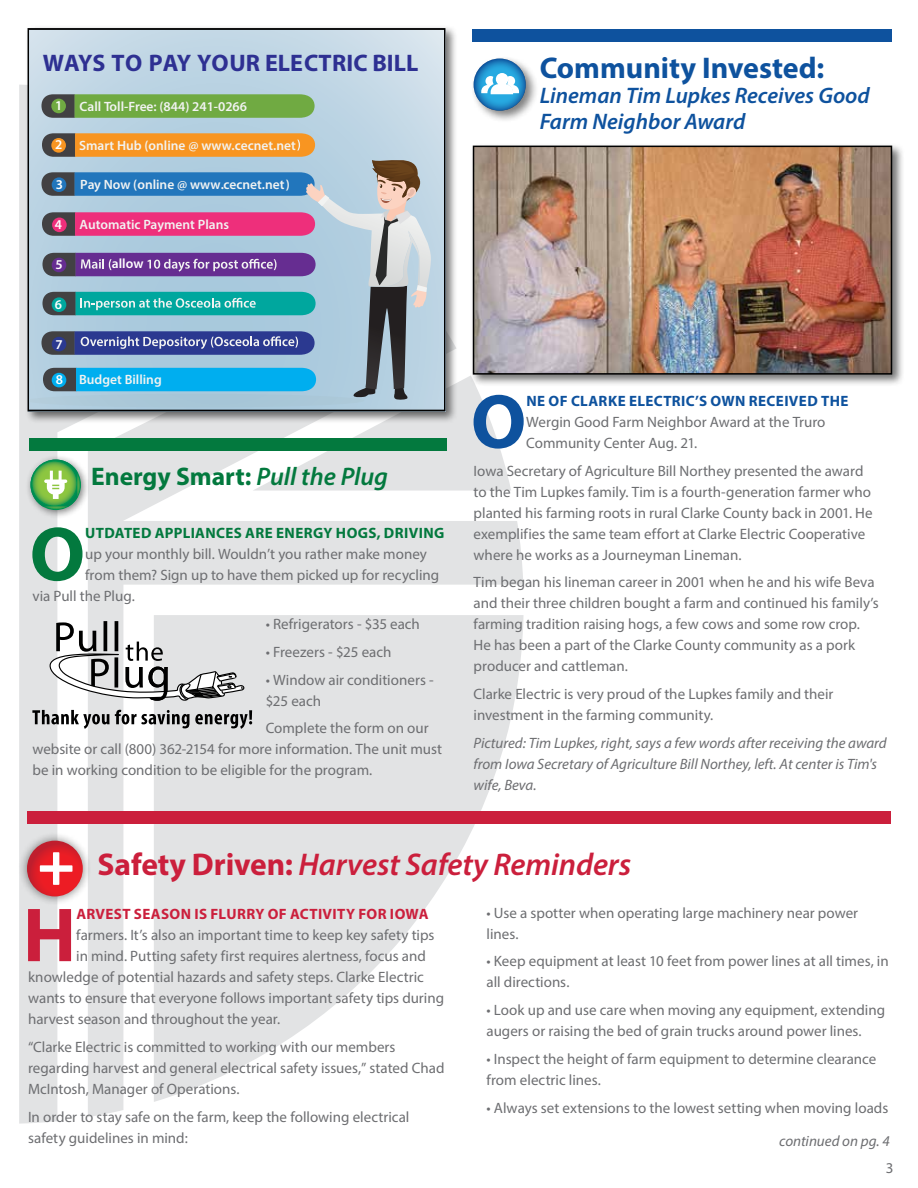
<style>
.page{position:relative;width:918px;height:1188px;background:#fff}
.page>*{position:absolute;margin:0;border:0;box-sizing:border-box;transform-origin:0 0}
.t1{font:700 77.25px "Myriad Pro";color:#0e529e}
.t2{font:700 77.25px "Myriad Pro";color:#03793e}
.t3{font:700 77.25px "Myriad Pro";color:#cb1f3c}
.t4{font:italic 600 31.5px "Myriad Pro";letter-spacing:-.005em;color:#cb1f3c}
.t5{font:700 30px "Myriad Pro";color:#0e529e}
.t6{font:700 25.5px "Myriad Pro";color:#03793e}
.t7{font:700 24px "Myriad Pro";color:#2e3092}
.t8{font:italic 600 22.5px/25.5px "Myriad Pro";color:#0e529e}
.t9{font:15px/21px "Myriad Pro";color:#6d6e71}
.t10{font:italic 15px/21px "Myriad Pro";color:#6d6e71}
.t11{font:700 15px "Myriad Pro";letter-spacing:.02em;color:#03793e}
.t12{font:700 15px "Myriad Pro";letter-spacing:.025em;color:#cb1f3c}
.t13{font:700 15px "Myriad Pro";letter-spacing:.025em;color:#0e529e}
.t14{font:600 13.5px "Myriad Pro";color:#f2f3f2}
.t15{font:600 13.5px "Myriad Pro";letter-spacing:.005em;color:#fff}
.s1{color:#fff}
.s2{font-weight:600;font-style:italic}
.s3{font-weight:700;font-style:normal}
</style>
<div class="page">
<svg style="left:19px;top:85px;width:55px;height:1039px;fill:#e2e3e4"></svg>
<svg style="left:88px;top:507px;width:435px;height:610px;fill:#e2e3e4"></svg>
<div style="left:18px;top:831px;width:74px;height:75px;background:#000;opacity:.5"></div>
<svg style="left:27px;top:841px;width:56px;height:55px"></svg>
<svg style="left:40px;top:852px;width:32px;height:33px"></svg>
<div style="left:28px;top:811px;width:863px;height:13px;background:#cb1f3c"></div>
<div style="left:25px;top:454px;width:65px;height:65px;background:#000;opacity:.5"></div>
<svg style="left:30px;top:460px;width:51px;height:50px"></svg>
<div style="left:471px;top:56px;width:68px;height:68px;background:#000;opacity:.5"></div>
<div style="left:474px;top:58px;width:52px;height:53px;background:#000;opacity:.5"></div>
<svg style="left:474px;top:58px;width:52px;height:53px"></svg>
<div style="left:472px;top:29px;width:420px;height:12px;background:#0e529e"></div>
<div style="left:470px;top:143px;width:434px;height:244px;background:#000;opacity:.55"></div>
<img style="left:519px;top:149px;width:370px;height:223px">
<div style="left:473px;top:146px;width:419px;height:229px;border:2px solid #000"></div>
<svg style="left:50px;top:621px;width:195px;height:81px"></svg>
<svg style="left:32px;top:710px;width:220px;height:19px"></svg>
<svg style="left:28px;top:28px;width:418px;height:383px;fill:#c5d9e6"></svg>
<svg style="left:30px;top:73px;width:489px;height:434px"></svg>
<h3 class="t7" style="left:43px;top:47px;width:377px">WAYS TO PAY YOUR ELECTRIC BILL</h3>
<p class="t15" style="left:55px;top:96px;width:9px">1</p>
<p class="t14" style="left:80px;top:97px;width:169px">Call Toll-Free: (844) 241-0266</p>
<p class="t14" style="left:55px;top:136px;width:242px"><span class="s1">2</span> Smart Hub (online @ www.cecnet.net</p>
<p class="t15" style="left:56px;top:176px;width:9px">3</p>
<p class="t14" style="left:80px;top:176px;width:211px">Pay Now (online @ www.cecnet.net)</p>
<p class="t15" style="left:55px;top:215px;width:9px">4</p>
<p class="t14" style="left:80px;top:216px;width:151px">Automatic Payment Plans</p>
<p class="t15" style="left:55px;top:255px;width:9px">5</p>
<p class="t15" style="left:55px;top:295px;width:9px">6</p>
<p class="t15" style="left:56px;top:335px;width:9px">7</p>
<p class="t14" style="left:56px;top:371px;width:107px"><span class="s1">8</span> Budget Billing</p>
<p class="t15" style="left:112px;top:255px;width:33px">allow</p>
<h3 class="t6" style="left:91px;top:460px;width:299px">Energy Smart: <span class="s2">Pull the Plug</span></h3>
<h1 class="t2" style="left:30px;top:504px;width:57px">O</h1>
<p class="t11" style="left:85px;top:523px;width:361px">UTDATED APPLIANCES ARE ENERGY HOGS, DRIVING</p>
<p class="t9" style="left:85px;top:544px;width:343px">up your monthly bill. Wouldn’t you rather make money</p>
<p class="t9" style="left:85px;top:565px;width:356px">from them? Sign up to have them picked up for recycling</p>
<p class="t9" style="left:32px;top:586px;width:104px">via Pull the Plug.</p>
<p class="t9" style="left:266px;top:613px;width:156px">• Refrigerators - $35 each</p>
<p class="t9" style="left:266px;top:641px;width:127px">• Freezers - $25 each</p>
<p class="t9" style="left:266px;top:669px;width:170px">• Window air conditioners - $25 each</p>
<p class="t9" style="left:32px;top:718px;width:411px;text-indent:233px">Complete the form on our website or call (800) 362-2154 for more information. The unit must be in working condition to be eligible for the program.</p>
<h3 class="t5" style="left:540px;top:48px;width:286px">Community Invested:</h3>
<h3 class="t8" style="left:540px;top:82px;width:332px">Lineman Tim Lupkes Receives Good<br>Farm Neighbor Award</h3>
<h1 class="t1" style="left:471px;top:371px;width:57px">O</h1>
<p class="t13" style="left:526px;top:391px;width:324px">NE OF CLARKE ELECTRIC’S OWN RECEIVED THE</p>
<p class="t9" style="left:526px;top:411px;width:301px">Wergin Good Farm Neighbor Award at the Truro<br>Community Center Aug. 21.</p>
<p class="t9" style="left:474px;top:460px;width:401px">Iowa Secretary of Agriculture Bill Northey presented the award to the Tim Lupkes family. Tim is a fourth-generation farmer who planted his farming roots in rural Clarke County back in 2001. He exemplifies the same team effort at Clarke Electric Cooperative where he works as a Journeyman Lineman.</p>
<p class="t9" style="left:474px;top:571px;width:407px">Tim began his lineman career in 2001 when he and his wife Beva and their three children bought a farm and continued his family’s farming tradition raising hogs, a few cows and some row crop.<br>He has been a part of the Clarke County community as a pork producer and cattleman.</p>
<p class="t9" style="left:474px;top:683px;width:361px">Clarke Electric is very proud of the Lupkes family and their investment in the farming community.</p>
<p class="t10" style="left:474px;top:732px;width:415px">Pictured: Tim Lupkes, right, says a few words after receiving the award from Iowa Secretary of Agriculture Bill Northey, left. At center is Tim's wife, Beva.</p>
<h2 class="t4" style="left:98px;top:845px;width:535px"><span class="s3">Safety Driven:</span> Harvest Safety Reminders</h2>
<h1 class="t3" style="left:23px;top:885px;width:55px">H</h1>
<p class="t12" style="left:76px;top:904px;width:354px">ARVEST SEASON IS FLURRY OF ACTIVITY FOR IOWA</p>
<p class="t9" style="left:76px;top:924px;width:360px">farmers. It’s also an important time to keep key safety tips</p>
<p class="t9" style="left:76px;top:945px;width:351px">in mind. Putting safety first requires alertness, focus and</p>
<p class="t9" style="left:28px;top:966px;width:397px">knowledge of potential hazards and safety steps. Clarke Electric</p>
<p class="t9" style="left:28px;top:987px;width:418px">wants to ensure that everyone follows important safety tips during</p>
<p class="t9" style="left:28px;top:1008px;width:254px">harvest season and throughout the year.</p>
<p class="t9" style="left:28px;top:1036px;width:418px">“Clarke Electric is committed to working with our members regarding harvest and general electrical safety issues,” stated Chad<br>McIntosh, Manager of Operations.</p>
<p class="t9" style="left:28px;top:1106px;width:383px">In order to stay safe on the farm, keep the following electrical safety guidelines in mind:</p>
<p class="t9" style="left:487px;top:902px;width:373px">• Use a spotter when operating large machinery near power lines.</p>
<p class="t9" style="left:487px;top:951px;width:404px">• Keep equipment at least 10 feet from power lines at all times, in all directions.</p>
<p class="t9" style="left:487px;top:999px;width:400px">• Look up and use care when moving any equipment, extending augers or raising the bed of grain trucks around power lines.</p>
<p class="t9" style="left:487px;top:1048px;width:391px">• Inspect the height of farm equipment to determine clearance from electric lines.</p>
<p class="t9" style="left:487px;top:1097px;width:403px">• Always set extensions to the lowest setting when moving loads</p>
<p class="t10" style="left:779px;top:1130px;width:112px">continued on pg. 4</p>
<p class="t9" style="left:886px;top:1157px;width:9px">3</p>
</div>
